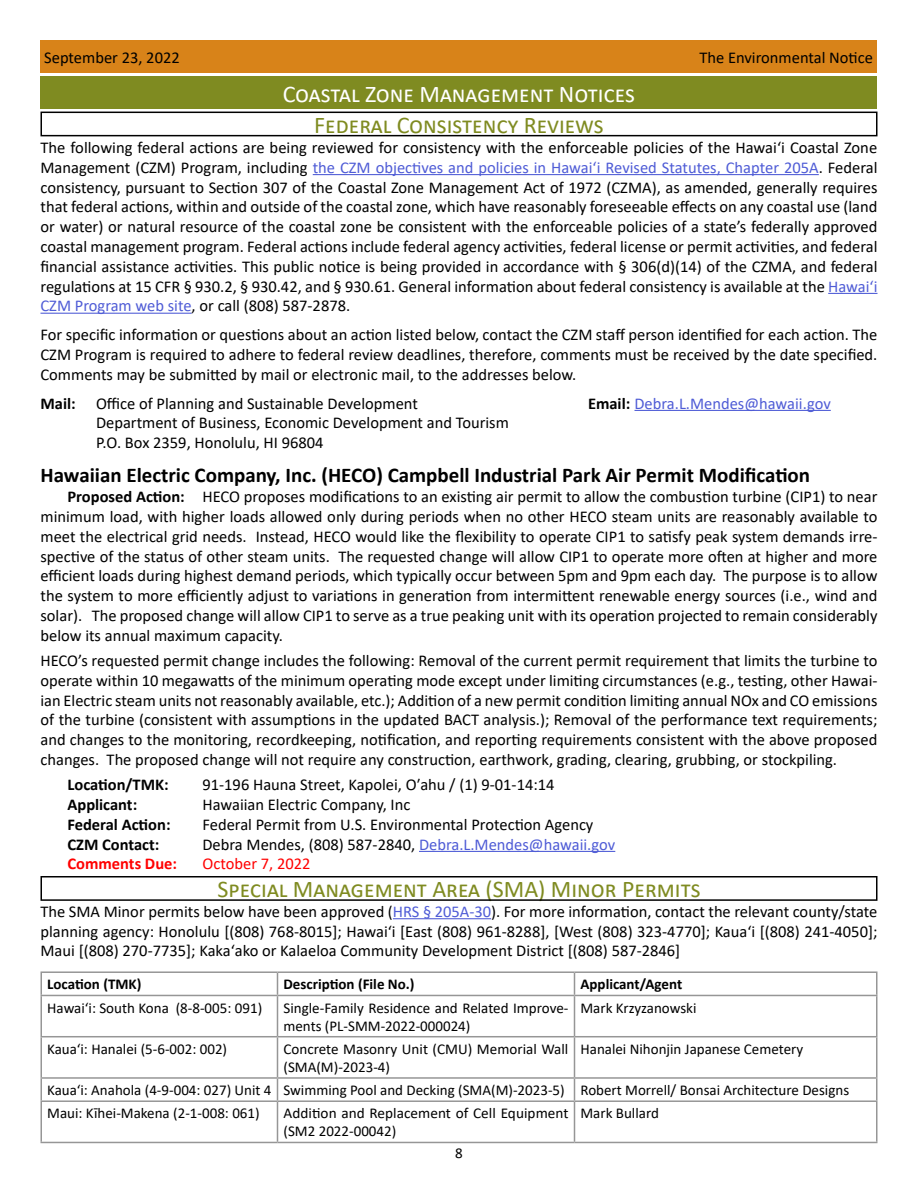
<style>
.page{position:relative;width:918px;height:1188px;background:#fff}
.page>*{position:absolute;margin:0;border:0;box-sizing:border-box;transform-origin:0 0}
.t1{font:24px "Calibri";color:#7f8b21}
.t2{font:24px "Calibri";color:#fff}
.t3{font:700 21px "Calibri";color:#000}
.t4{font:16.5px/19.8px "Calibri";color:#000;text-align:justify}
.t5{font:700 16.5px "Calibri";color:#000}
.t6{font:16.5px "Calibri";color:#4f5cd6}
.t7{font:16.5px "Calibri";color:#f00}
.t8{font:700 16.5px "Calibri";color:#f00}
.t9{font:15px/18px "Calibri";color:#000}
.t10{font:700 15px "Calibri";color:#000}
.s1{color:#4f5cd6}
.s2{font-weight:700}
.s3{font-weight:700;color:#000}
</style>
<div class="page">
<div style="left:40px;top:40px;width:838px;height:33px;background:#d88319"></div>
<div style="left:40px;top:76px;width:838px;height:33px;background:#7f8b21"></div>
<div style="left:40px;top:112px;width:838px;height:24px;border:2px solid #000"></div>
<hr style="left:313px;top:174px;width:506px;height:1px;background:#4f5cd6">
<hr style="left:828px;top:293px;width:50px;height:1px;background:#4f5cd6">
<hr style="left:40px;top:313px;width:152px;height:1px;background:#4f5cd6">
<hr style="left:634px;top:410px;width:197px;height:1px;background:#4f5cd6">
<hr style="left:419px;top:851px;width:196px;height:1px;background:#4f5cd6">
<div style="left:40px;top:876px;width:838px;height:25px;border:2px solid #000"></div>
<hr style="left:393px;top:918px;width:98px;height:1px;background:#4f5cd6">
<hr style="left:40px;top:971px;width:238px;height:2px;background:#969696">
<hr style="left:40px;top:973px;width:2px;height:22px;background:#969696">
<hr style="left:278px;top:971px;width:296px;height:2px;background:#969696">
<svg style="left:277px;top:973px;width:1px;height:22px"></svg>
<hr style="left:574px;top:971px;width:304px;height:2px;background:#969696">
<svg style="left:574px;top:973px;width:1px;height:22px"></svg>
<hr style="left:876px;top:973px;width:2px;height:22px;background:#969696">
<hr style="left:40px;top:995px;width:238px;height:1px;background:#969696">
<hr style="left:40px;top:996px;width:2px;height:40px;background:#969696">
<hr style="left:278px;top:995px;width:296px;height:1px;background:#969696">
<hr style="left:277px;top:996px;width:1px;height:40px;background:#969696">
<hr style="left:574px;top:995px;width:304px;height:1px;background:#969696">
<hr style="left:574px;top:996px;width:1px;height:40px;background:#969696">
<hr style="left:876px;top:996px;width:2px;height:40px;background:#969696">
<hr style="left:40px;top:1036px;width:238px;height:1px;background:#969696">
<hr style="left:40px;top:1037px;width:2px;height:40px;background:#969696">
<hr style="left:278px;top:1036px;width:296px;height:1px;background:#969696">
<hr style="left:277px;top:1037px;width:1px;height:40px;background:#969696">
<hr style="left:574px;top:1036px;width:304px;height:1px;background:#969696">
<hr style="left:574px;top:1037px;width:1px;height:40px;background:#969696">
<hr style="left:876px;top:1037px;width:2px;height:40px;background:#969696">
<hr style="left:40px;top:1077px;width:238px;height:2px;background:#969696">
<hr style="left:40px;top:1079px;width:2px;height:21px;background:#969696">
<hr style="left:278px;top:1077px;width:296px;height:2px;background:#969696">
<svg style="left:277px;top:1079px;width:1px;height:21px"></svg>
<hr style="left:574px;top:1077px;width:304px;height:2px;background:#969696">
<svg style="left:574px;top:1079px;width:1px;height:21px"></svg>
<hr style="left:876px;top:1079px;width:2px;height:21px;background:#969696">
<hr style="left:40px;top:1100px;width:238px;height:2px;background:#969696">
<hr style="left:40px;top:1102px;width:2px;height:40px;background:#969696">
<hr style="left:278px;top:1100px;width:296px;height:2px;background:#969696">
<hr style="left:277px;top:1102px;width:1px;height:40px;background:#969696">
<hr style="left:574px;top:1100px;width:304px;height:2px;background:#969696">
<hr style="left:574px;top:1102px;width:1px;height:40px;background:#969696">
<hr style="left:876px;top:1102px;width:2px;height:40px;background:#969696">
<hr style="left:40px;top:1142px;width:238px;height:1px;background:#969696">
<hr style="left:278px;top:1142px;width:296px;height:1px;background:#969696">
<hr style="left:574px;top:1142px;width:304px;height:1px;background:#969696">
<p class="t4" style="left:44px;top:47px;width:137px">September 23, 2022</p>
<p class="t4" style="left:699px;top:47px;width:175px">The Environmental Notice</p>
<h1 class="t2" style="left:283px;top:77px;width:354px">Coastal Zone Management Notices</h1>
<h1 class="t1" style="left:314px;top:108px;width:291px">Federal Consistency Reviews</h1>
<p class="t4" style="left:40px;top:137px;width:839px">The following federal actions are being reviewed for consistency with the enforceable policies of the Hawaiʻi Coastal Zone Management (CZM) Program, including <span class="s1">the CZM objectives and policies in Hawaiʻi Revised Statutes, Chapter 205A</span>. Federal consistency, pursuant to Section 307 of the Coastal Zone Management Act of 1972 (CZMA), as amended, generally requires that federal actions, within and outside of the coastal zone, which have reasonably foreseeable effects on any coastal use (land or water) or natural resource of the coastal zone be consistent with the enforceable policies of a state’s federally approved coastal management program. Federal actions include federal agency activities, federal license or permit activities, and federal financial assistance activities. This public notice is being provided in accordance with § 306(d)(14) of the CZMA, and federal regulations at 15 CFR § 930.2, § 930.42, and § 930.61. General information about federal consistency is available at the <span class="s1">Hawaiʻi CZM Program web site</span>, or call (808) 587-2878.</p>
<p class="t4" style="left:40px;top:324px;width:838px">For specific information or questions about an action listed below, contact the CZM staff person identified for each action. The CZM Program is required to adhere to federal review deadlines, therefore, comments must be received by the date specified.<br>Comments may be submitted by mail or electronic mail, to the addresses below.</p>
<p class="t4" style="left:40px;top:393px;width:379px"><span class="s2">Mail:</span> Office of Planning and Sustainable Development</p>
<p class="t6" style="left:588px;top:392px;width:244px"><span class="s3">Email:</span> Debra.L.Mendes@hawaii.gov</p>
<p class="t4" style="left:96px;top:413px;width:414px">Department of Business, Economic Development and Tourism<br>P.O. Box 2359, Honolulu, HI 96804</p>
<p class="t3" style="left:40px;top:461px;width:771px">Hawaiian Electric Company, Inc. (HECO) Campbell Industrial Park Air Permit Modification</p>
<p class="t4" style="left:41px;top:486px;width:839px;text-indent:27px"><span class="s2">Proposed Action:</span> HECO proposes modifications to an existing air permit to allow the combustion turbine (CIP1) to near minimum load, with higher loads allowed only during periods when no other HECO steam units are reasonably available to meet the electrical grid needs. Instead, HECO would like the flexibility to operate CIP1 to satisfy peak system demands irre&shy;spective of the status of other steam units. The requested change will allow CIP1 to operate more often at higher and more efficient loads during highest demand periods, which typically occur between 5pm and 9pm each day. The purpose is to allow the system to more efficiently adjust to variations in generation from intermittent renewable energy sources (i.e., wind and solar). The proposed change will allow CIP1 to serve as a true peaking unit with its operation projected to remain considerably below its annual maximum capacity.</p>
<p class="t4" style="left:40px;top:650px;width:839px">HECO’s requested permit change includes the following: Removal of the current permit requirement that limits the turbine to operate within 10 megawatts of the minimum operating mode except under limiting circumstances (e.g., testing, other Hawai&shy;ian Electric steam units not reasonably available, etc.); Addition of a new permit condition limiting annual NOx and CO emissions of the turbine (consistent with assumptions in the updated BACT analysis.); Removal of the performance text requirements; and changes to the monitoring, recordkeeping, notification, and reporting requirements consistent with the above proposed changes. The proposed change will not require any construction, earthwork, grading, clearing, grubbing, or stockpiling.</p>
<p class="t5" style="left:67px;top:773px;width:103px">Location/TMK:</p>
<p class="t4" style="left:202px;top:774px;width:354px">91-196 Hauna Street, Kapolei, Oʹahu / (1) 9-01-14:14</p>
<p class="t5" style="left:67px;top:793px;width:71px">Applicant:</p>
<p class="t4" style="left:202px;top:794px;width:209px">Hawaiian Electric Company, Inc</p>
<p class="t5" style="left:67px;top:813px;width:105px">Federal Action:</p>
<p class="t4" style="left:202px;top:814px;width:392px">Federal Permit from U.S. Environmental Protection Agency</p>
<p class="t5" style="left:67px;top:832px;width:93px">CZM Contact:</p>
<p class="t4" style="left:202px;top:834px;width:414px">Debra Mendes, (808) 587-2840, <span class="s1">Debra.L.Mendes@hawaii.gov</span></p>
<p class="t8" style="left:67px;top:852px;width:111px">Comments Due:</p>
<p class="t7" style="left:202px;top:852px;width:110px">October 7, 2022</p>
<h1 class="t1" style="left:217px;top:873px;width:485px">Special Management Area (SMA) Minor Permits</h1>
<p class="t4" style="left:40px;top:901px;width:839px">The SMA Minor permits below have been approved (<span class="s1">HRS § 205A-30</span>). For more information, contact the relevant county/state planning agency: Honolulu [(808) 768-8015]; Hawaiʻi [East (808) 961-8288], [West (808) 323-4770]; Kauaʻi [(808) 241-4050]; Maui [(808) 270-7735]; Kakaʻako or Kalaeloa Community Development District [(808) 587-2846]</p>
<p class="t10" style="left:47px;top:974px;width:96px">Location (TMK)</p>
<p class="t10" style="left:284px;top:974px;width:133px">Description (File No.)</p>
<p class="t10" style="left:580px;top:974px;width:103px">Applicant/Agent</p>
<p class="t9" style="left:47px;top:998px;width:216px">Hawai‘i: South Kona (8-8-005: 091)</p>
<p class="t9" style="left:284px;top:998px;width:286px">Single-Family Residence and Related Improve&shy;ments (PL-SMM-2022-000024)</p>
<p class="t9" style="left:580px;top:998px;width:118px">Mark Krzyzanowski</p>
<p class="t9" style="left:47px;top:1040px;width:181px">Kaua‘i: Hanalei (5-6-002: 002)</p>
<p class="t9" style="left:284px;top:1040px;width:286px">Concrete Masonry Unit (CMU) Memorial Wall (SMA(M)-2023-4)</p>
<p class="t9" style="left:580px;top:1040px;width:224px">Hanalei Nihonjin Japanese Cemetery</p>
<p class="t9" style="left:47px;top:1078px;width:803px;line-height:23.2px">Kaua‘i: Anahola (4-9-004: 027) Unit 4 Swimming Pool and Decking (SMA(M)-2023-5) Robert Morrell/ Bonsai Architecture Designs<br>Maui: Kīhei-Makena (2-1-008: 061)</p>
<p class="t9" style="left:284px;top:1104px;width:287px">Addition and Replacement of Cell Equipment (SM2 2022-00042)</p>
<p class="t9" style="left:580px;top:1104px;width:80px">Mark Bullard</p>
<p class="t9" style="left:455px;top:1144px;width:9px">8</p>
</div>
